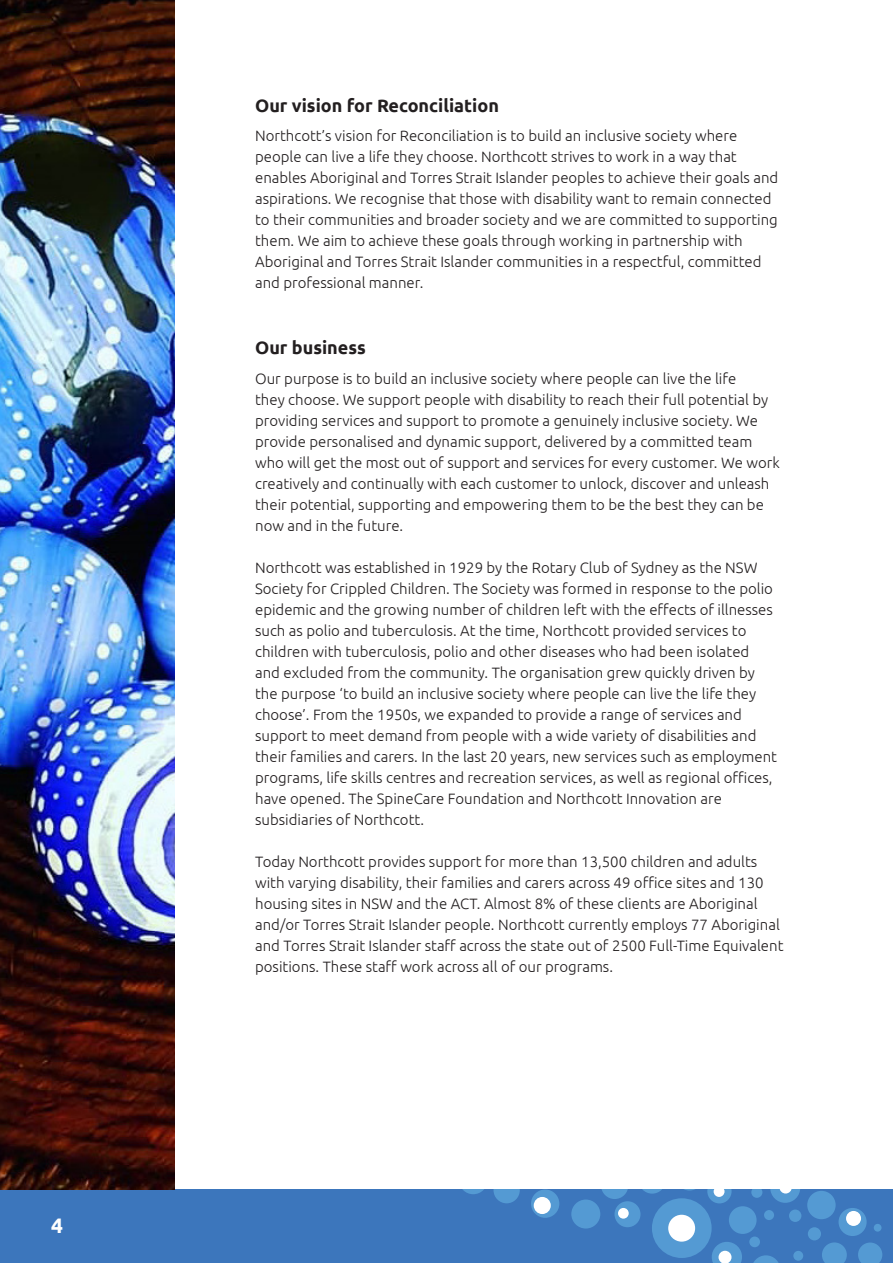
<style>
.page{position:relative;width:893px;height:1263px;background:#fff}
.page>*{position:absolute;margin:0;border:0;box-sizing:border-box;transform-origin:0 0}
.t1{font:700 21px "Ubuntu";color:#fff}
.t2{font:700 18px "Ubuntu";color:#231f20}
.t3{font:300 15px/21px "Ubuntu";color:#231f20}
</style>
<div class="page">
<svg style="left:0;top:1189px;width:893px;height:74px;background:#3f7abe"></svg>
<div style="left:534px;top:1197px;width:17px;height:17px;background:#fff;border-radius:50%"></div>
<div style="left:618px;top:1208px;width:11px;height:10px;background:#fff;border-radius:50%"></div>
<div style="left:668px;top:1215px;width:27px;height:26px;background:#fff;border-radius:50%"></div>
<div style="left:718px;top:1251px;width:13px;height:12px;background:#fff;border-radius:50%"></div>
<svg style="left:676px;top:1189px;width:56px;height:14px"></svg>
<svg style="left:770px;top:1189px;width:30px;height:14px"></svg>
<div style="left:846px;top:1211px;width:15px;height:15px;background:#fff;border-radius:50%"></div>
<img style="left:0;top:0;width:174px;height:1189px">
<h1 class="t1" style="left:51px;top:1212px;width:13px">4</h1>
<p class="t2" style="left:255px;top:94px;width:245px">Our vision for Reconciliation</p>
<p class="t3" style="left:255px;top:125px;width:525px">Northcott’s vision for Reconciliation is to build an inclusive society where people can live a life they choose. Northcott strives to work in a way that enables Aboriginal and Torres Strait Islander peoples to achieve their goals and aspirations. We recognise that those with disability want to remain connected to their communities and broader society and we are committed to supporting them. We aim to achieve these goals through working in partnership with Aboriginal and Torres Strait Islander communities in a respectful, committed and professional manner.</p>
<p class="t2" style="left:255px;top:337px;width:112px">Our business</p>
<p class="t3" style="left:255px;top:368px;width:526px">Our purpose is to build an inclusive society where people can live the life<br>they choose. We support people with disability to reach their full potential by providing services and support to promote a genuinely inclusive society. We provide personalised and dynamic support, delivered by a committed team who will get the most out of support and services for every customer. We work creatively and continually with each customer to unlock, discover and unleash their potential, supporting and empowering them to be the best they can be now and in the future.</p>
<p class="t3" style="left:255px;top:557px;width:523px">Northcott was established in 1929 by the Rotary Club of Sydney as the NSW Society for Crippled Children. The Society was formed in response to the polio epidemic and the growing number of children left with the effects of illnesses such as polio and tuberculosis. At the time, Northcott provided services to children with tuberculosis, polio and other diseases who had been isolated and excluded from the community. The organisation grew quickly driven by the purpose ‘to build an inclusive society where people can live the life they choose’. From the 1950s, we expanded to provide a range of services and support to meet demand from people with a wide variety of disabilities and their families and carers. In the last 20 years, new services such as employment programs, life skills centres and recreation services, as well as regional offices, have opened. The SpineCare Foundation and Northcott Innovation are subsidiaries of Northcott.</p>
<p class="t3" style="left:255px;top:851px;width:530px">Today Northcott provides support for more than 13,500 children and adults with varying disability, their families and carers across 49 office sites and 130 housing sites in NSW and the ACT. Almost 8% of these clients are Aboriginal and/or Torres Strait Islander people. Northcott currently employs 77 Aboriginal and Torres Strait Islander staff across the state out of 2500 Full-Time Equivalent positions. These staff work across all of our programs.</p>
</div>
